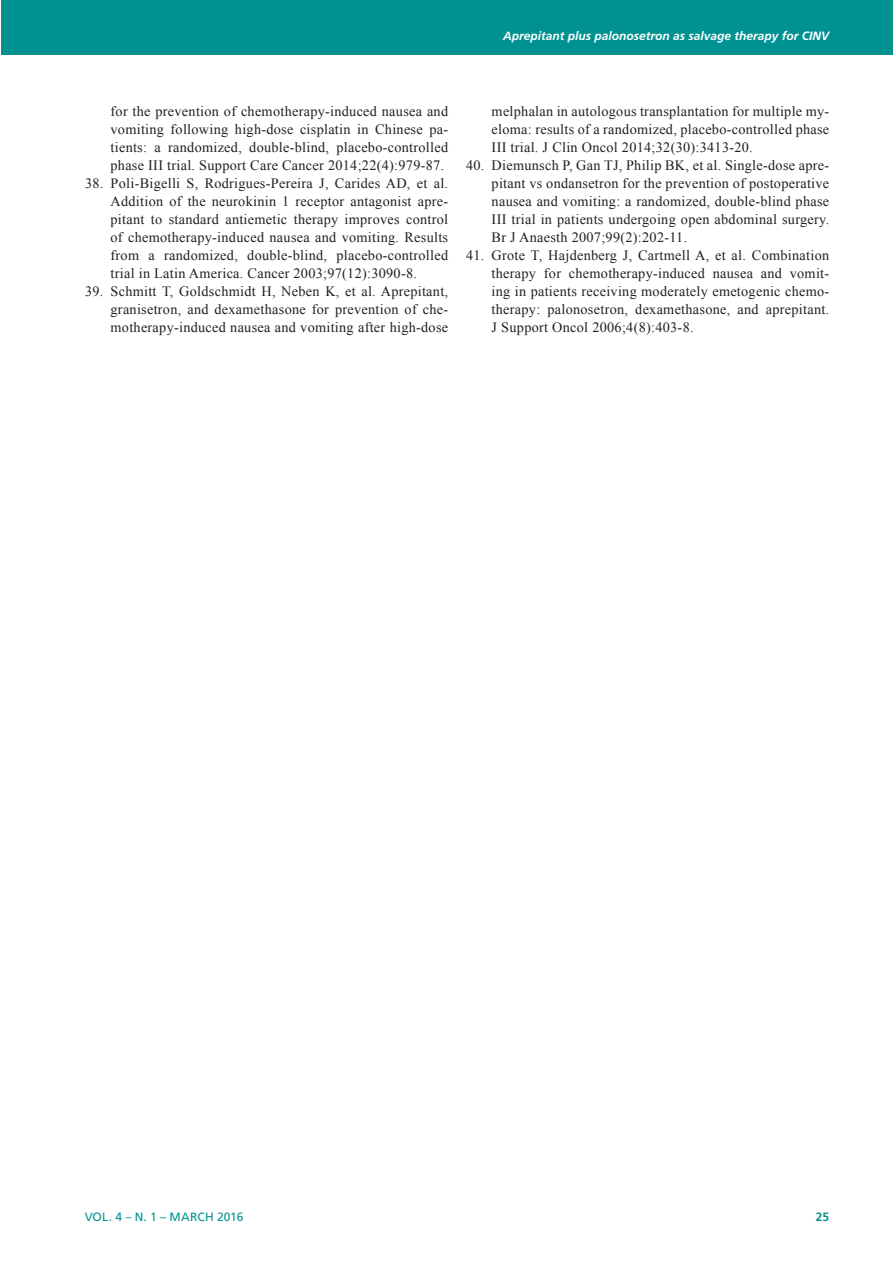
<style>
.page{position:relative;width:893px;height:1263px;background:#fff}
.page>*{position:absolute;margin:0;border:0;box-sizing:border-box;transform-origin:0 0}
.t1{font:14.25px/18px "Times New Roman";letter-spacing:.02em;color:#231f20;text-align:justify}
.t2{font:italic 700 12px "Frutiger";color:#fff}
.t3{font:12px "Frutiger";letter-spacing:.01em;color:#009290}
.t4{font:700 12px "Frutiger";color:#009290}
</style>
<div class="page">
<div style="left:1px;top:0;width:892px;height:55px;background:#009290"></div>
<p class="t2" style="left:503px;top:29px;width:328px">Aprepitant plus palonosetron as salvage therapy for CINV</p>
<p class="t1" style="left:111px;top:102px;width:339px">for the prevention of chemotherapy-induced nausea and vomiting following high-dose cisplatin in Chinese pa&shy;tients: a randomized, double-blind, placebo-controlled phase III trial. Support Care Cancer 2014;22(4):979-87.</p>
<p class="t1" style="left:111px;top:174px;width:339px;text-indent:-26px">38. Poli-Bigelli S, Rodrigues-Pereira J, Carides AD, et al.<br>Addition of the neurokinin 1 receptor antagonist apre&shy;pitant to standard antiemetic therapy improves control of chemotherapy-induced nausea and vomiting. Results from a randomized, double-blind, placebo-controlled trial in Latin America. Cancer 2003;97(12):3090-8.</p>
<p class="t1" style="left:111px;top:282px;width:339px;text-indent:-26px">39. Schmitt T, Goldschmidt H, Neben K, et al. Aprepitant, granisetron, and dexamethasone for prevention of che&shy;motherapy-induced nausea and vomiting after high-dose</p>
<p class="t1" style="left:492px;top:102px;width:339px">melphalan in autologous transplantation for multiple my&shy;eloma: results of a randomized, placebo-controlled phase III trial. J Clin Oncol 2014;32(30):3413-20.</p>
<p class="t1" style="left:492px;top:156px;width:339px;text-indent:-26px">40. Diemunsch P, Gan TJ, Philip BK, et al. Single-dose apre&shy;pitant vs ondansetron for the prevention of postoperative nausea and vomiting: a randomized, double-blind phase III trial in patients undergoing open abdominal surgery.<br>Br J Anaesth 2007;99(2):202-11.</p>
<p class="t1" style="left:492px;top:246px;width:339px;text-indent:-26px">41. Grote T, Hajdenberg J, Cartmell A, et al. Combination therapy for chemotherapy-induced nausea and vomit&shy;ing in patients receiving moderately emetogenic chemo&shy;therapy: palonosetron, dexamethasone, and aprepitant.<br>J Support Oncol 2006;4(8):403-8.</p>
<p class="t3" style="left:85px;top:1210px;width:160px">VOL. 4 – N. 1 – MARCH 2016</p>
<p class="t4" style="left:816px;top:1210px;width:15px">25</p>
</div>
